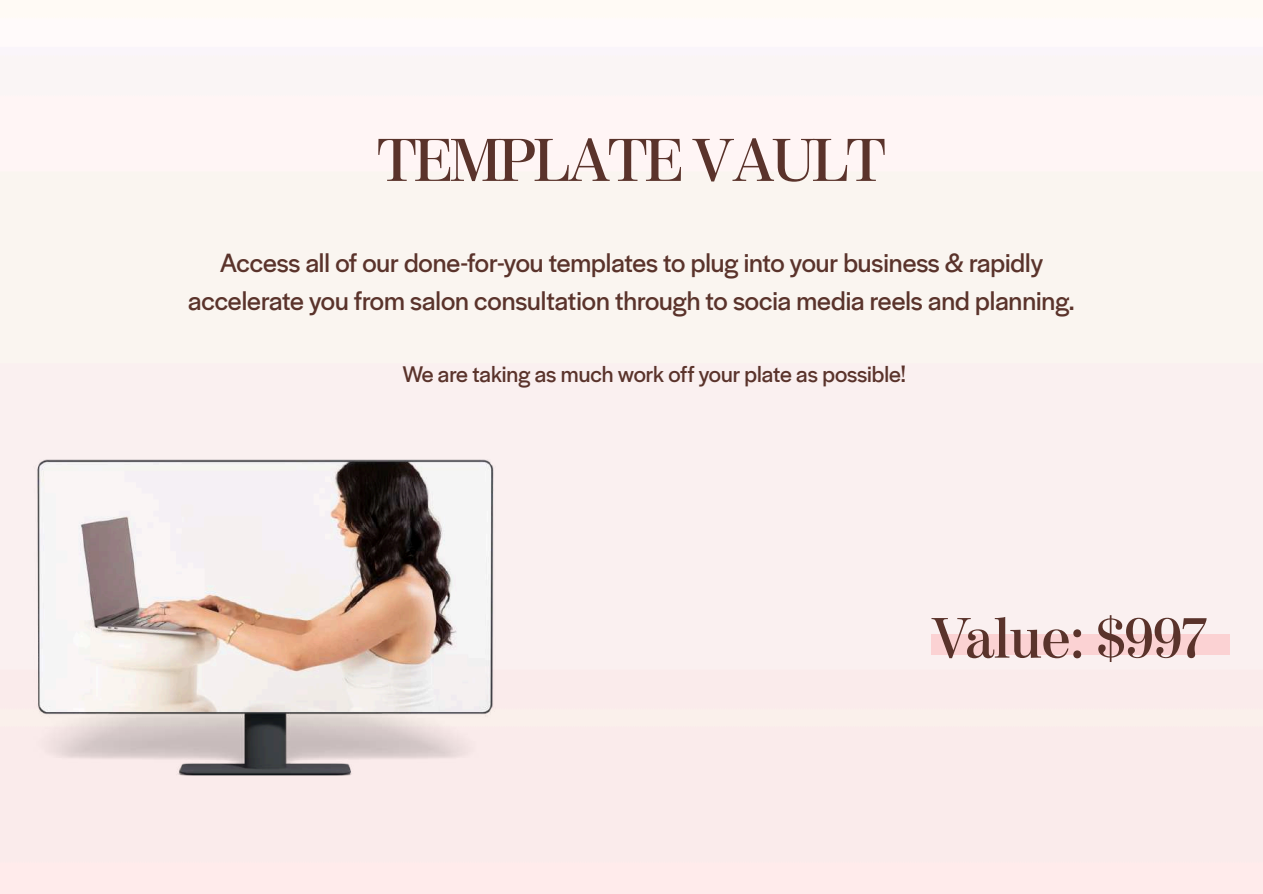
<style>
.page{position:relative;width:1263px;height:894px;background:#fff}
.page>*{position:absolute;margin:0;border:0;box-sizing:border-box;transform-origin:0 0}
.t1{font:600 59.85px "Moderno FB";letter-spacing:-.035em;color:#5a332b}
.t2{font:600 56.4px "Moderno FB";color:#5a332b}
.t3{font:27.3px/38px "Halyard Display";color:#5a332b;text-align:center}
.t4{font:23.4px "Halyard Display";color:#5a332b}
</style>
<div class="page">
<div style="left:931px;top:634px;width:299px;height:20px;background:#fbd2d3"></div>
<img style="left:33px;top:459px;width:462px;height:316px">
<h1 class="t1" style="left:377px;top:136px;width:510px">TEMPLATE VAULT</h1>
<p class="t3" style="left:188px;top:243px;width:888px">Access all of our done-for-you templates to plug into your business &amp; rapidly accelerate you from salon consultation through to socia media reels and planning.</p>
<p class="t4" style="left:402px;top:357px;width:505px">We are taking as much work off your plate as possible!</p>
<h2 class="t2" style="left:931px;top:615px;width:276px">Value: $997</h2>
</div>
